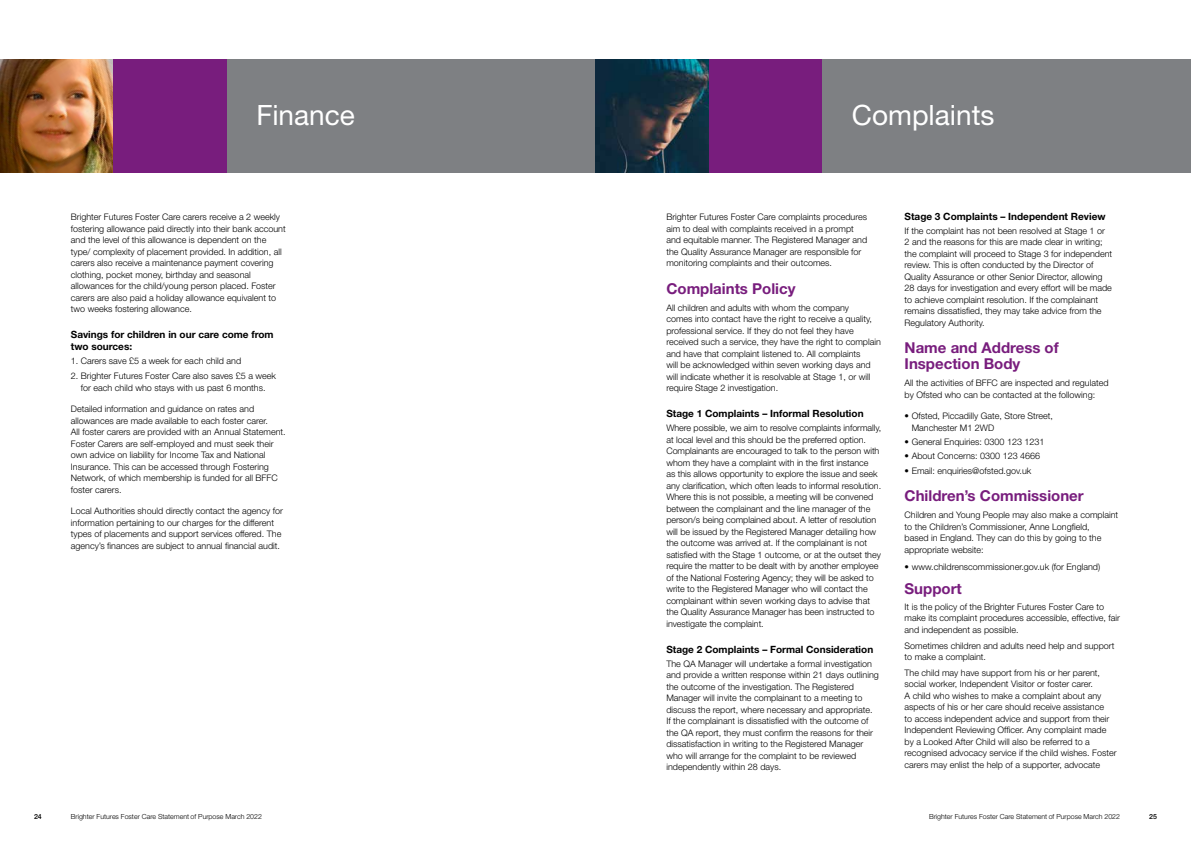
<style>
.page{position:relative;width:1191px;height:842px;background:#fff}
.page>*{position:absolute;margin:0;border:0;box-sizing:border-box;transform-origin:0 0}
.t1{font:28px "Helvetica Neue LT Std";color:#fff}
.t2{font:700 15px/16px "Helvetica Neue LT Std";color:#781d7d}
.t3{font:700 10px/11.5px "Helvetica Neue LT Std";color:#000}
.t4{font:300 9px/11.5px "Helvetica Neue LT Std";color:#000}
.t5{font:300 7px "Helvetica Neue LT Std";color:#000}
.t6{font:500 7px "Helvetica Neue LT Std";color:#000}
</style>
<div class="page">
<div style="left:0;top:60px;width:595px;height:113px;background:#7e8083"></div>
<img style="left:0;top:60px;width:113px;height:113px">
<div style="left:113px;top:60px;width:114px;height:113px;background:#781d7d"></div>
<img style="left:595px;top:60px;width:114px;height:113px">
<div style="left:709px;top:60px;width:113px;height:113px;background:#781d7d"></div>
<div style="left:822px;top:60px;width:369px;height:113px;background:#7e8083"></div>
<h1 class="t1" style="left:256px;top:99px;width:100px">Finance</h1>
<p class="t4" style="left:71px;top:211px;width:216px">Brighter Futures Foster Care carers receive a 2 weekly fostering allowance paid directly into their bank account and the level of this allowance is dependent on the type/ complexity of placement provided. In addition, all carers also receive a maintenance payment covering clothing, pocket money, birthday and seasonal allowances for the child/young person placed. Foster carers are also paid a holiday allowance equivalent to two weeks fostering allowance.</p>
<p class="t3" style="left:71px;top:329px;width:204px">Savings for children in our care come from two sources:</p>
<p class="t4" style="left:71px;top:354px;width:172px">1. Carers save £5 a week for each child and</p>
<p class="t4" style="left:71px;top:370px;width:207px;text-align:center">2. Brighter Futures Foster Care also saves £5 a week for each child who stays with us past 6 months.</p>
<p class="t4" style="left:71px;top:403px;width:216px">Detailed information and guidance on rates and allowances are made available to each foster carer.<br>All foster carers are provided with an Annual Statement.<br>Foster Carers are self-employed and must seek their own advice on liability for Income Tax and National Insurance. This can be accessed through Fostering Network, of which membership is funded for all BFFC foster carers.</p>
<p class="t4" style="left:71px;top:505px;width:213px">Local Authorities should directly contact the agency for information pertaining to our charges for the different types of placements and support services offered. The agency’s finances are subject to annual financial audit.</p>
<h1 class="t1" style="left:852px;top:99px;width:144px">Complaints</h1>
<p class="t4" style="left:666px;top:211px;width:202px">Brighter Futures Foster Care complaints procedures aim to deal with complaints received in a prompt and equitable manner. The Registered Manager and the Quality Assurance Manager are responsible for monitoring complaints and their outcomes.</p>
<h2 class="t2" style="left:666px;top:280px;width:131px">Complaints Policy</h2>
<p class="t4" style="left:666px;top:301px;width:216px">All children and adults with whom the company<br>comes into contact have the right to receive a quality, professional service. If they do not feel they have received such a service, they have the right to complain and have that complaint listened to. All complaints<br>will be acknowledged within seven working days and will indicate whether it is resolvable at Stage 1, or will require Stage 2 investigation.</p>
<p class="t3" style="left:666px;top:408px;width:199px">Stage 1 Complaints – Informal Resolution</p>
<p class="t4" style="left:666px;top:422px;width:216px">Where possible, we aim to resolve complaints informally, at local level and this should be the preferred option.<br>Complainants are encouraged to talk to the person with whom they have a complaint with in the first instance<br>as this allows opportunity to explore the issue and seek any clarification, which often leads to informal resolution.<br>Where this is not possible, a meeting will be convened between the complainant and the line manager of the person/s being complained about. A letter of resolution will be issued by the Registered Manager detailing how the outcome was arrived at. If the complainant is not satisfied with the Stage 1 outcome, or at the outset they require the matter to be dealt with by another employee of the National Fostering Agency; they will be asked to write to the Registered Manager who will contact the complainant within seven working days to advise that the Quality Assurance Manager has been instructed to investigate the complaint.</p>
<p class="t3" style="left:666px;top:643px;width:208px">Stage 2 Complaints – Formal Consideration</p>
<p class="t4" style="left:666px;top:657px;width:214px">The QA Manager will undertake a formal investigation and provide a written response within 21 days outlining the outcome of the investigation. The Registered Manager will invite the complainant to a meeting to discuss the report, where necessary and appropriate.<br>If the complainant is dissatisfied with the outcome of the QA report, they must confirm the reasons for their dissatisfaction in writing to the Registered Manager who will arrange for the complaint to be reviewed independently within 28 days.</p>
<p class="t3" style="left:904px;top:210px;width:202px">Stage 3 Complaints – Independent Review</p>
<p class="t4" style="left:904px;top:225px;width:209px">If the complaint has not been resolved at Stage 1 or<br>2 and the reasons for this are made clear in writing; the complaint will proceed to Stage 3 for independent review. This is often conducted by the Director of Quality Assurance or other Senior Director, allowing 28 days for investigation and every effort will be made to achieve complaint resolution. If the complainant remains dissatisfied, they may take advice from the Regulatory Authority.</p>
<h2 class="t2" style="left:904px;top:340px;width:156px">Name and Address of<br>Inspection Body</h2>
<p class="t4" style="left:904px;top:377px;width:205px">All the activities of BFFC are inspected and regulated by Ofsted who can be contacted at the following:</p>
<p class="t4" style="left:911px;top:410px;width:143px;text-indent:-7px">• Ofsted, Piccadilly Gate, Store Street,<br>Manchester M1 2WD</p>
<p class="t4" style="left:904px;top:436px;width:141px">• General Enquiries: 0300 123 1231</p>
<p class="t4" style="left:904px;top:450px;width:137px">• About Concerns: 0300 123 4666</p>
<p class="t4" style="left:904px;top:464px;width:128px">• Email: enquiries@ofsted.gov.uk</p>
<h2 class="t2" style="left:904px;top:488px;width:181px">Children’s Commissioner</h2>
<p class="t4" style="left:904px;top:509px;width:215px">Children and Young People may also make a complaint to the Children’s Commissioner, Anne Longfield,<br>based in England. They can do this by going to the appropriate website:</p>
<p class="t4" style="left:904px;top:561px;width:197px">• www.childrenscommissioner.gov.uk (for England)</p>
<h2 class="t2" style="left:904px;top:580px;width:59px">Support</h2>
<p class="t4" style="left:904px;top:601px;width:217px">It is the policy of the Brighter Futures Foster Care to make its complaint procedures accessible, effective, fair and independent as possible.</p>
<p class="t4" style="left:904px;top:639px;width:211px">Sometimes children and adults need help and support to make a complaint.</p>
<p class="t4" style="left:904px;top:667px;width:213px">The child may have support from his or her parent, social worker, Independent Visitor or foster carer.<br>A child who wishes to make a complaint about any aspects of his or her care should receive assistance<br>to access independent advice and support from their Independent Reviewing Officer. Any complaint made by a Looked After Child will also be referred to a recognised advocacy service if the child wishes. Foster carers may enlist the help of a supporter, advocate</p>
<p class="t6" style="left:34px;top:812px;width:9px">24</p>
<p class="t5" style="left:71px;top:812px;width:193px">Brighter Futures Foster Care Statement of Purpose March 2022</p>
<p class="t5" style="left:929px;top:812px;width:193px">Brighter Futures Foster Care Statement of Purpose March 2022</p>
<p class="t6" style="left:1149px;top:812px;width:9px">25</p>
</div>
